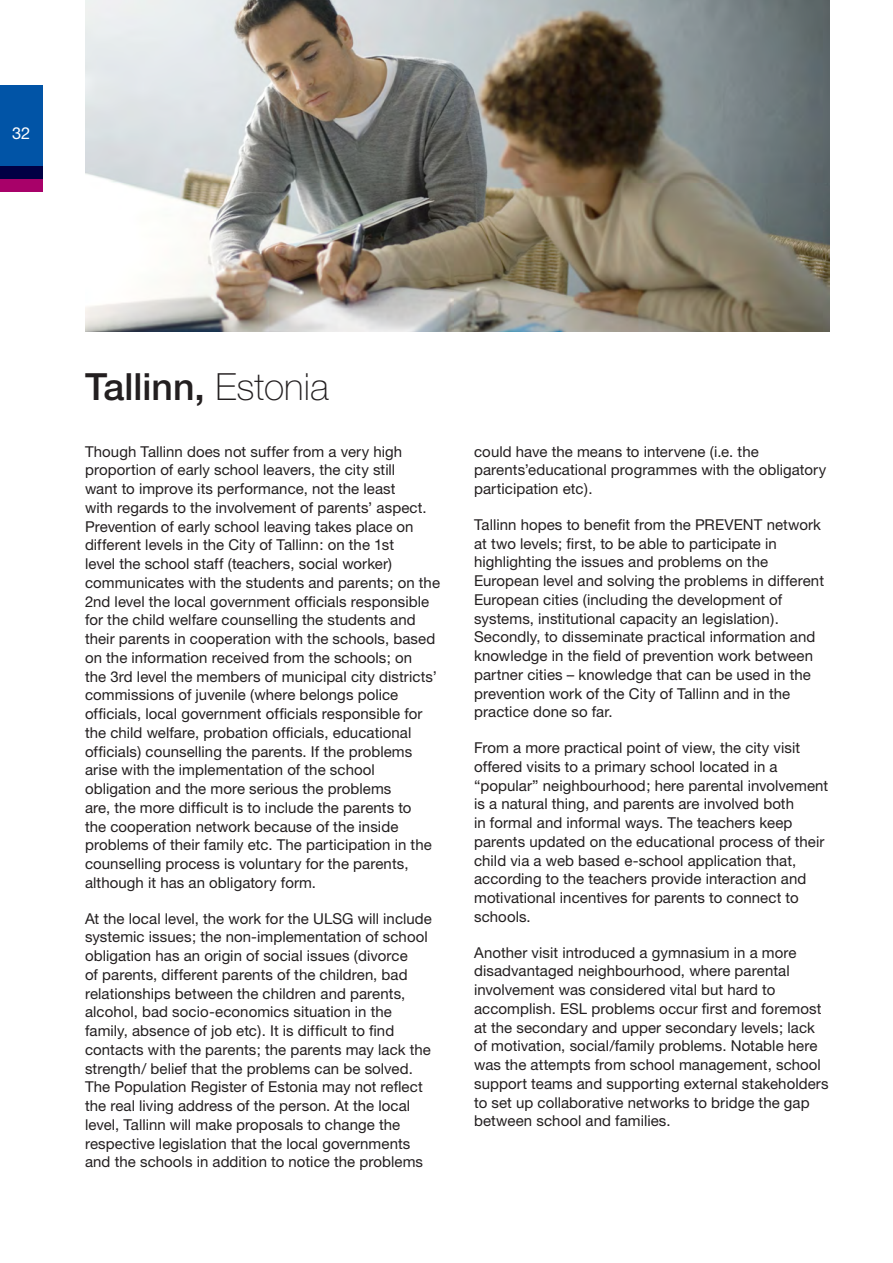
<style>
.page{position:relative;width:893px;height:1263px;background:#fff}
.page>*{position:absolute;margin:0;border:0;box-sizing:border-box;transform-origin:0 0}
.SS_Titre{font:500 37.5px "Helvetica Neue";color:#231f20}
.t1{font:16.5px "Helvetica Neue";color:#fff}
.TXT_Courant{font:15px/18.8px "Helvetica Neue";letter-spacing:.005em;color:#231f20}
.s1{font-weight:100}
</style>
<div class="page">
<div style="left:0;top:85px;width:43px;height:94px;background:#0154a6"></div>
<svg style="left:0;top:166px;width:43px;height:26px"></svg>
<img style="left:85px;top:0;width:744px;height:332px">
<p class="t1" style="left:12px;top:123px;width:20px">32</p>
<p class="SS_Titre" style="left:85px;top:364px;width:245px">Tallinn, <span class="s1">Estonia</span></p>
<p class="TXT_Courant" style="left:85px;top:442px;width:356px">Though Tallinn does not suffer from a very high proportion of early school leavers, the city still<br>want to improve its performance, not the least<br>with regards to the involvement of parents’ aspect.<br>Prevention of early school leaving takes place on different levels in the City of Tallinn: on the 1st<br>level the school staff (teachers, social worker) communicates with the students and parents; on the 2nd level the local government officials responsible for the child welfare counselling the students and their parents in cooperation with the schools, based on the information received from the schools; on<br>the 3rd level the members of municipal city districts’ commissions of juvenile (where belongs police officials, local government officials responsible for the child welfare, probation officials, educational officials) counselling the parents. If the problems arise with the implementation of the school obligation and the more serious the problems<br>are, the more difficult is to include the parents to<br>the cooperation network because of the inside problems of their family etc. The participation in the counselling process is voluntary for the parents, although it has an obligatory form.</p>
<p class="TXT_Courant" style="left:85px;top:909px;width:348px">At the local level, the work for the ULSG will include systemic issues; the non-implementation of school obligation has an origin of social issues (divorce<br>of parents, different parents of the children, bad relationships between the children and parents, alcohol, bad socio-economics situation in the family, absence of job etc). It is difficult to find contacts with the parents; the parents may lack the strength/ belief that the problems can be solved.<br>The Population Register of Estonia may not reflect the real living address of the person. At the local level, Tallinn will make proposals to change the respective legislation that the local governments and the schools in addition to notice the problems</p>
<p class="TXT_Courant" style="left:474px;top:442px;width:354px">could have the means to intervene (i.e. the parents’educational programmes with the obligatory participation etc).</p>
<p class="TXT_Courant" style="left:474px;top:515px;width:351px">Tallinn hopes to benefit from the PREVENT network at two levels; first, to be able to participate in highlighting the issues and problems on the European level and solving the problems in different European cities (including the development of systems, institutional capacity an legislation).<br>Secondly, to disseminate practical information and knowledge in the field of prevention work between partner cities – knowledge that can be used in the prevention work of the City of Tallinn and in the practice done so far.</p>
<p class="TXT_Courant" style="left:474px;top:738px;width:356px">From a more practical point of view, the city visit offered visits to a primary school located in a “popular” neighbourhood; here parental involvement is a natural thing, and parents are involved both<br>in formal and informal ways. The teachers keep parents updated on the educational process of their child via a web based e-school application that, according to the teachers provide interaction and motivational incentives for parents to connect to schools.</p>
<p class="TXT_Courant" style="left:474px;top:943px;width:356px">Another visit introduced a gymnasium in a more disadvantaged neighbourhood, where parental involvement was considered vital but hard to accomplish. ESL problems occur first and foremost at the secondary and upper secondary levels; lack of motivation, social/family problems. Notable here was the attempts from school management, school support teams and supporting external stakeholders to set up collaborative networks to bridge the gap between school and families.</p>
</div>
